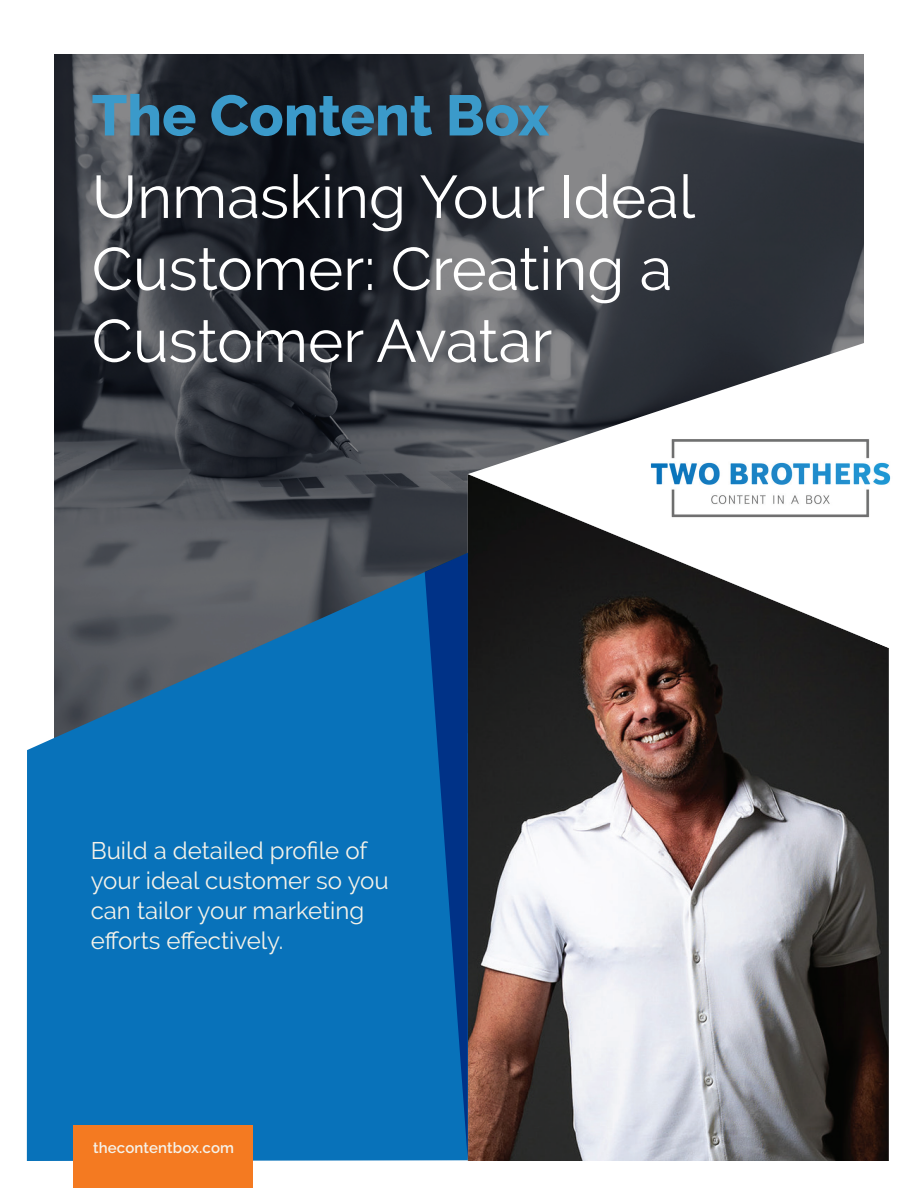
<style>
.page{position:relative;width:918px;height:1188px;background:#fff}
.page>*{position:absolute;margin:0;border:0;box-sizing:border-box;transform-origin:0 0}
.t1{font:60px/72px "Raleway";color:#fff}
.t2{font:800 57px "Raleway";color:#3b9aca}
.t3{font:24px/30px "Raleway";color:#f4f2e9}
.t4{font:600 15px "Raleway";letter-spacing:.01em;color:#f4f2e9}
</style>
<div class="page">
<img style="left:54px;top:54px;width:810px;height:499px">
<img style="left:468px;top:648px;width:421px;height:513px">
<svg style="left:27px;top:553px;width:398px;height:608px;background:#1a71ad"></svg>
<svg style="left:425px;top:553px;width:43px;height:608px;background:#04519e"></svg>
<svg style="left:468px;top:335px;width:421px;height:313px"></svg>
<img style="left:647px;top:425px;width:244px;height:106px">
<div style="left:73px;top:1125px;width:179px;height:63px;background:#f47a21"></div>
<h2 class="t2" style="left:92px;top:83px;width:459px">The Content Box</h2>
<h1 class="t1" style="left:92px;top:161px;width:605px">Unmasking Your Ideal<br>Customer: Creating a<br>Customer Avatar</h1>
<p class="t3" style="left:91px;top:835px;width:300px">Build a detailed profile of your ideal customer so you can tailor your marketing efforts effectively.</p>
<p class="t4" style="left:93px;top:1139px;width:143px">thecontentbox.com</p>
</div>
